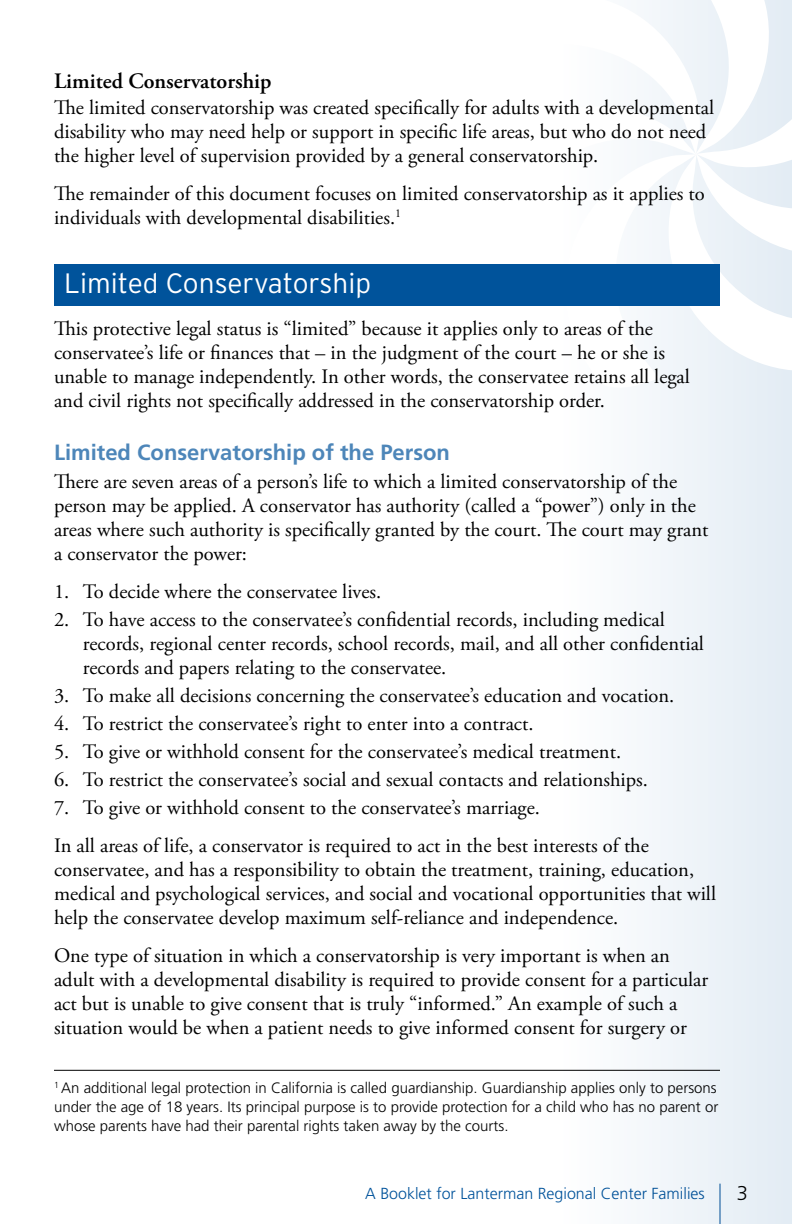
<style>
.page{position:relative;width:792px;height:1224px;background:#fff}
.page>*{position:absolute;margin:0;border:0;box-sizing:border-box;transform-origin:0 0}
.t1{font:300 28px "Interstate";color:#fff}
.t2{font:700 22px "Frutiger";color:#4d86b9}
.t3{font:600 22px "Adobe Garamond Pro";color:#000}
.t4{font:20.4px/24px "Adobe Garamond Pro";color:#000}
.t5{font:300 20px "Frutiger";color:#000}
.t6{font:300 16px "Frutiger";color:#00539b}
.t7{font:300 15px/19px "Frutiger";color:#000;text-align:justify}
</style>
<div class="page">
<div style="left:0;top:0;width:792px;height:1224px;background:linear-gradient(to right,#fff,#f1f5f9)"></div>
<svg style="left:458px;top:96px;width:24px;height:168px"></svg>
<svg style="left:482px;top:0;width:310px;height:388px"></svg>
<hr style="left:54px;top:1070px;width:666px;height:1px;background:#000">
<div style="left:54px;top:264px;width:666px;height:42px;background:#00539b"></div>
<p class="t3" style="left:54px;top:68px;width:219px">Limited Conservatorship</p>
<p class="t4" style="left:54px;top:96px;width:662px">The limited conservatorship was created specifically for adults with a developmental disability who may need help or support in specific life areas, but who do not need the higher level of supervision provided by a general conservatorship.</p>
<p class="t4" style="left:54px;top:182px;width:652px">The remainder of this document focuses on limited conservatorship as it applies to individuals with developmental disabilities.<sup>1</sup></p>
<h1 class="t1" style="left:64px;top:268px;width:309px">Limited Conservatorship</h1>
<p class="t4" style="left:54px;top:317px;width:637px">This protective legal status is “limited” because it applies only to areas of the conservatee’s life or finances that – in the judgment of the court – he or she is unable to manage independently. In other words, the conservatee retains all legal and civil rights not specifically addressed in the conservatorship order.</p>
<p class="t2" style="left:54px;top:439px;width:398px">Limited Conservatorship of the Person</p>
<p class="t4" style="left:54px;top:470px;width:656px">There are seven areas of a person’s life to which a limited conservatorship of the person may be applied. A conservator has authority (called a “power”) only in the areas where such authority is specifically granted by the court. The court may grant a conservator the power:</p>
<p class="t4" style="left:54px;top:580px;width:329px">1. To decide where the conservatee lives.</p>
<p class="t4" style="left:83px;top:608px;width:623px;text-indent:-29px">2. To have access to the conservatee’s confidential records, including medical records, regional center records, school records, mail, and all other confidential records and papers relating to the conservatee.</p>
<p class="t4" style="left:54px;top:684px;width:622px">3. To make all decisions concerning the conservatee’s education and vocation.</p>
<p class="t4" style="left:54px;top:712px;width:481px">4. To restrict the conservatee’s right to enter into a contract.</p>
<p class="t4" style="left:54px;top:740px;width:569px">5. To give or withhold consent for the conservatee’s medical treatment.</p>
<p class="t4" style="left:54px;top:768px;width:596px">6. To restrict the conservatee’s social and sexual contacts and relationships.</p>
<p class="t4" style="left:54px;top:789px;width:596px;line-height:38px">7. To give or withhold consent to the conservatee’s marriage.<br>In all areas of life, a conservator is required to act in the best interests of the</p>
<p class="t4" style="left:54px;top:858px;width:664px">conservatee, and has a responsibility to obtain the treatment, training, education, medical and psychological services, and social and vocational opportunities that will help the conservatee develop maximum self-reliance and independence.</p>
<p class="t4" style="left:54px;top:944px;width:656px">One type of situation in which a conservatorship is very important is when an adult with a developmental disability is required to provide consent for a particular act but is unable to give consent that is truly “informed.” An example of such a situation would be when a patient needs to give informed consent for surgery or</p>
<p class="t7" style="left:54px;top:1079px;width:666px"><sup>1</sup> An additional legal protection in California is called guardianship. Guardianship applies only to persons under the age of 18 years. Its principal purpose is to provide protection for a child who has no parent or whose parents have had their parental rights taken away by the courts.</p>
<p class="t6" style="left:365px;top:1185px;width:341px">A Booklet for Lanterman Regional Center Families</p>
<p class="t5" style="left:737px;top:1181px;width:13px">3</p>
</div>
